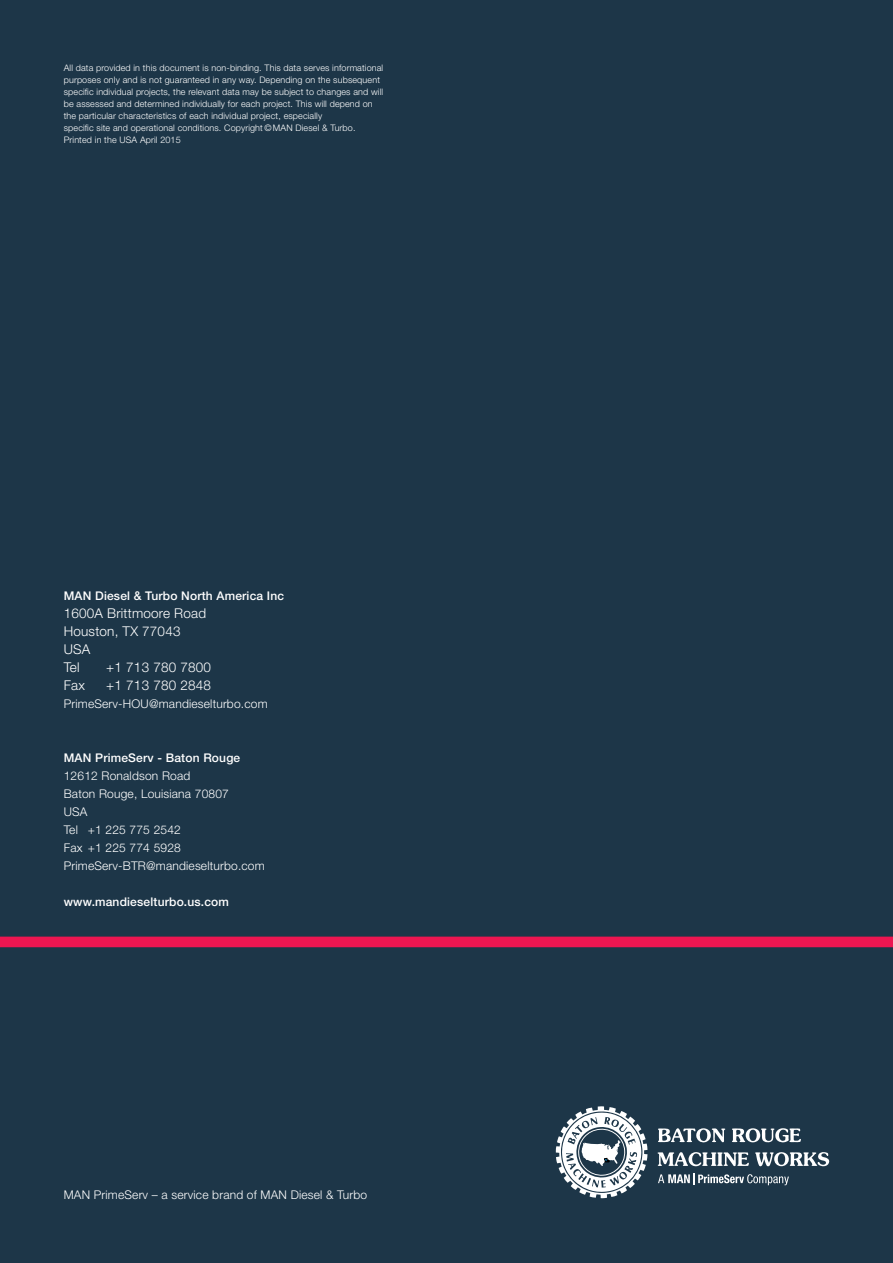
<style>
.page{position:relative;width:893px;height:1263px;background:#1d3648}
.page>*{position:absolute;margin:0;border:0;box-sizing:border-box;transform-origin:0 0}
.t1{font:300 13.5px/18px "Helvetica Neue LT";letter-spacing:.015em;color:#fff}
.t2{font:300 12px/18px "Helvetica Neue LT";letter-spacing:.015em;color:#fff}
.t3{font:500 12px "Helvetica Neue LT Std";letter-spacing:.015em;color:#fff}
.t4{font:300 9px/12px "Helvetica Neue LT";letter-spacing:.015em;color:#fff}
</style>
<div class="page">
<div style="left:0;top:936px;width:893px;height:11px;background:#ed1651"></div>
<svg style="left:658px;top:1128px;width:67px;height:15px"></svg>
<svg style="left:732px;top:1128px;width:69px;height:15px"></svg>
<svg style="left:556px;top:1106px;width:91px;height:92px"></svg>
<svg style="left:657px;top:1152px;width:172px;height:33px"></svg>
<p class="t4" style="left:64px;top:62px;width:321px">All data provided in this document is non-binding. This data serves informational purposes only and is not guaranteed in any way. Depending on the subsequent specific individual projects, the relevant data may be subject to changes and will be assessed and determined individually for each project. This will depend on the particular characteristics of each individual project, especially<br>specific site and operational conditions. Copyright © MAN Diesel &amp; Turbo.<br>Printed in the USA April 2015</p>
<h2 class="t3" style="left:64px;top:588px;width:222px">MAN Diesel &amp; Turbo North America Inc</h2>
<h1 class="t1" style="left:64px;top:603px;width:144px">1600A Brittmoore Road<br>Houston, TX 77043<br>USA<br>Tel</h1>
<h1 class="t1" style="left:106px;top:657px;width:106px">+1 713 780 7800</h1>
<h1 class="t1" style="left:64px;top:675px;width:23px">Fax</h1>
<h1 class="t1" style="left:106px;top:675px;width:106px">+1 713 780 2848</h1>
<h2 class="t2" style="left:64px;top:694px;width:205px">PrimeServ-HOU@mandieselturbo.com</h2>
<h2 class="t3" style="left:64px;top:750px;width:178px">MAN PrimeServ - Baton Rouge</h2>
<h2 class="t2" style="left:64px;top:766px;width:203px">12612 Ronaldson Road<br>Baton Rouge, Louisiana 70807<br>USA<br>Tel +1 225 775 2542<br>Fax +1 225 774 5928<br>PrimeServ-BTR@mandieselturbo.com</h2>
<h2 class="t3" style="left:64px;top:894px;width:167px">www.mandieselturbo.us.com</h2>
<h2 class="t2" style="left:64px;top:1186px;width:305px">MAN PrimeServ – a service brand of MAN Diesel &amp; Turbo</h2>
</div>
